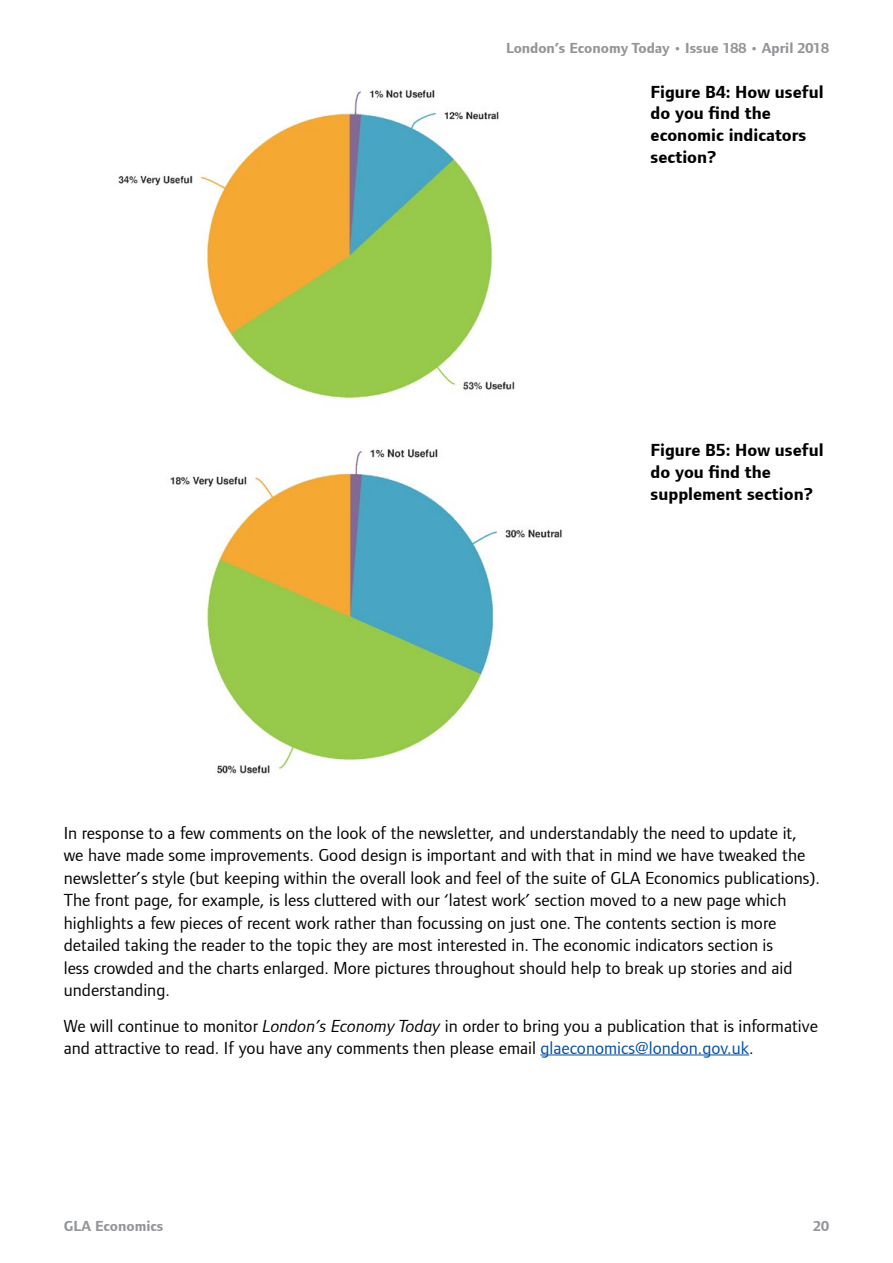
<style>
.page{position:relative;width:893px;height:1263px;background:#fff}
.page>*{position:absolute;margin:0;border:0;box-sizing:border-box;transform-origin:0 0}
.Body_text{font:18px/22.5px "Foundry Form Sans";color:#000}
.Chart_or_table_title{font:700 18px/21.6px "Foundry Form Sans";color:#000}
.t1{font:700 15px "Foundry Form Sans";color:#939598}
.s1{font-style:italic}
.s2{color:#004fa3}
</style>
<div class="page">
<hr style="left:540px;top:1055px;width:209px;height:1px;background:#004fa3">
<img style="left:118px;top:89px;width:397px;height:310px">
<img style="left:170px;top:449px;width:392px;height:325px">
<p class="t1" style="left:506px;top:40px;width:325px">London’s Economy Today • Issue 188 • April 2018</p>
<p class="Chart_or_table_title" style="left:651px;top:81px;width:175px">Figure B4: How useful do you find the economic indicators section?</p>
<p class="Chart_or_table_title" style="left:651px;top:440px;width:175px">Figure B5: How useful do you find the supplement section?</p>
<p class="Body_text" style="left:64px;top:821px;width:758px">In response to a few comments on the look of the newsletter, and understandably the need to update it, we have made some improvements. Good design is important and with that in mind we have tweaked the newsletter’s style (but keeping within the overall look and feel of the suite of GLA Economics publications).<br>The front page, for example, is less cluttered with our ‘latest work’ section moved to a new page which highlights a few pieces of recent work rather than focussing on just one. The contents section is more detailed taking the reader to the topic they are most interested in. The economic indicators section is<br>less crowded and the charts enlarged. More pictures throughout should help to break up stories and aid understanding.</p>
<p class="Body_text" style="left:64px;top:1014px;width:756px">We will continue to monitor <span class="s1">London’s Economy Today</span> in order to bring you a publication that is informative and attractive to read. If you have any comments then please email <span class="s2">glaeconomics@london.gov.uk</span>.</p>
<p class="t1" style="left:64px;top:1218px;width:101px">GLA Economics</p>
<p class="t1" style="left:813px;top:1218px;width:17px">20</p>
</div>
